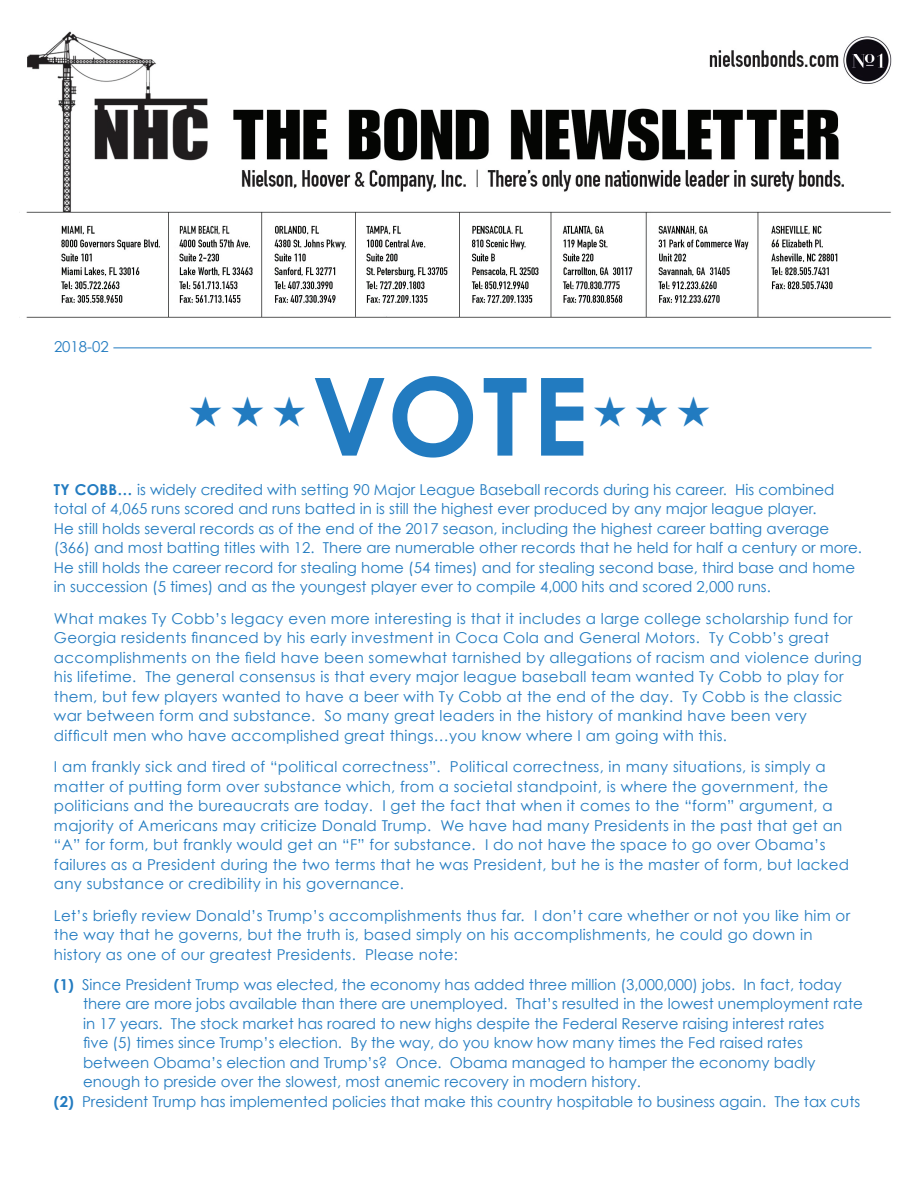
<style>
.page{position:relative;width:918px;height:1188px;background:#fff}
.page>*{position:absolute;margin:0;border:0;box-sizing:border-box;transform-origin:0 0}
.t1{font:700 108px "Century Gothic";color:#227bc0}
.t2{font:42px "Zapf Dingbats ITC";color:#227bc0}
.t3{font:15px/19.5px "Century Gothic";letter-spacing:.02em;color:#227bc0}
.t4{font:15px/19.5px "Century Gothic";color:#227bc0}
.s1{font-weight:700}
</style>
<div class="page">
<img style="left:26px;top:31px;width:866px;height:287px">
<hr style="left:113px;top:348px;width:759px;height:1px;background:#227bc0">
<p class="t3" style="left:54px;top:337px;width:56px">2018-02</p>
<h2 class="t2" style="left:189px;top:391px;width:119px">★★★</h2>
<h1 class="t1" style="left:312px;top:348px;width:278px">V O T E</h1>
<h2 class="t2" style="left:593px;top:391px;width:119px">★★★</h2>
<p class="t4" style="left:54px;top:479px;width:810px"><span class="s1">TY COBB…</span> is widely credited with setting 90 Major League Baseball records during his career. His combined total of 4,065 runs scored and runs batted in is still the highest ever produced by any major league player.<br>He still holds several records as of the end of the 2017 season, including the highest career batting average (366) and most batting titles with 12. There are numerable other records that he held for half a century or more.<br>He still holds the career record for stealing home (54 times) and for stealing second base, third base and home in succession (5 times) and as the youngest player ever to compile 4,000 hits and scored 2,000 runs.</p>
<p class="t3" style="left:54px;top:608px;width:809px">What makes Ty Cobb’s legacy even more interesting is that it includes a large college scholarship fund for Georgia residents financed by his early investment in Coca Cola and General Motors. Ty Cobb’s great accomplishments on the field have been somewhat tarnished by allegations of racism and violence during his lifetime. The general consensus is that every major league baseball team wanted Ty Cobb to play for them, but few players wanted to have a beer with Ty Cobb at the end of the day. Ty Cobb is the classic war between form and substance. So many great leaders in the history of mankind have been very difficult men who have accomplished great things…you know where I am going with this.</p>
<p class="t3" style="left:54px;top:757px;width:797px">I am frankly sick and tired of “political correctness”. Political correctness, in many situations, is simply a matter of putting form over substance which, from a societal standpoint, is where the government, the politicians and the bureaucrats are today. I get the fact that when it comes to the “form” argument, a majority of Americans may criticize Donald Trump. We have had many Presidents in the past that get an “A” for form, but frankly would get an “F” for substance. I do not have the space to go over Obama’s failures as a President during the two terms that he was President, but he is the master of form, but lacked any substance or credibility in his governance.</p>
<p class="t3" style="left:54px;top:905px;width:798px">Let’s briefly review Donald’s Trump’s accomplishments thus far. I don’t care whether or not you like him or the way that he governs, but the truth is, based simply on his accomplishments, he could go down in history as one of our greatest Presidents. Please note:</p>
<p class="t4" style="left:54px;top:974px;width:789px"><span class="s1">(1)</span> Since President Trump was elected, the economy has added three million (3,000,000) jobs. In fact, today</p>
<p class="t4" style="left:83px;top:994px;width:781px">there are more jobs available than there are unemployed. That’s resulted in the lowest unemployment rate</p>
<p class="t4" style="left:83px;top:1013px;width:743px">in 17 years. The stock market has roared to new highs despite the Federal Reserve raising interest rates</p>
<p class="t4" style="left:83px;top:1033px;width:721px">five (5) times since Trump’s election. By the way, do you know how many times the Fed raised rates</p>
<p class="t4" style="left:83px;top:1052px;width:734px">between Obama’s election and Trump’s? Once. Obama managed to hamper the economy badly</p>
<p class="t4" style="left:83px;top:1072px;width:559px">enough to preside over the slowest, most anemic recovery in modern history.</p>
<p class="t4" style="left:54px;top:1091px;width:808px"><span class="s1">(2)</span> President Trump has implemented policies that make this country hospitable to business again. The tax cuts</p>
</div>
